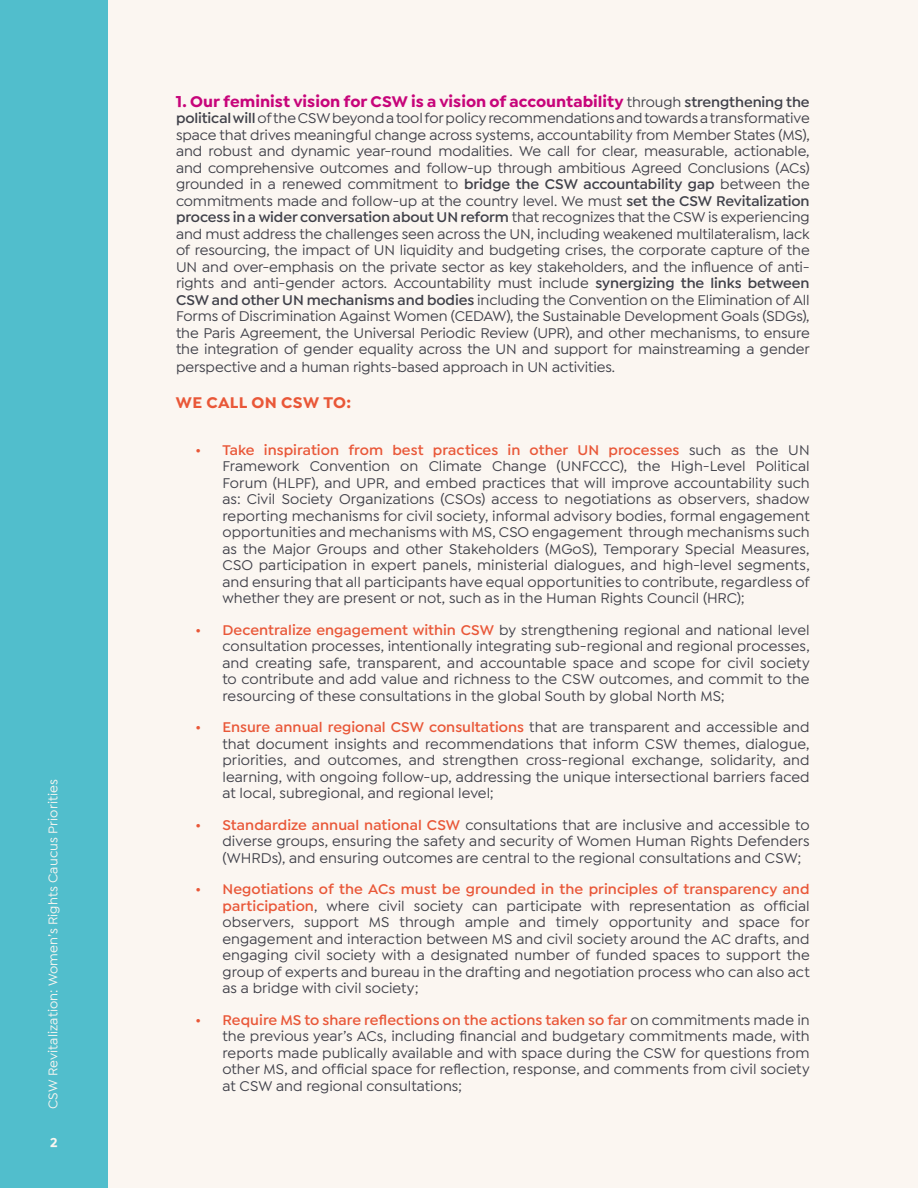
<style>
.page{position:relative;width:918px;height:1188px;background:#fbf6f1}
.page>*{position:absolute;margin:0;border:0;box-sizing:border-box;transform-origin:0 0}
.t1{font:700 16.5px "Isidora Sans";color:#c7057a}
.t2{font:700 16.5px "Isidora Sans";letter-spacing:.02em;color:#e95738}
.t3{font:500 15px/16.5px "Isidora Sans";color:#3f4049;text-align:justify}
.t4{font:500 13.5px "Isidora Sans";letter-spacing:.005em;color:#fbf6f1}
.t5{font:700 13.5px "Isidora Sans Alt";color:#fbf6f1}
.s1{font-weight:500;font-size:15px;color:#3f4049}
.s2{font-weight:600;font-size:15px;color:#3f4049}
.s3{font-weight:600}
.s4{font-weight:600;color:#e95738}
</style>
<div class="page">
<div style="left:0;top:0;width:108px;height:1188px;background:#51becc"></div>
<p class="t4" style="left:45px;top:1109px;width:331px;rotate:-90deg">CSW Revitalization: Women’s Rights Caucus Priorities</p>
<p class="t5" style="left:50px;top:1134px;width:9px">2</p>
<p class="t1" style="left:176px;top:91px;width:635px">1. Our feminist vision for CSW is a vision of accountability <span class="s1">through</span> <span class="s2">strengthening the</span></p>
<p class="t3" style="left:176px;top:110px;width:635px"><span class="s3">political will</span> of the CSW beyond a tool for policy recommendations and towards a transformative space that drives meaningful change across systems, accountability from Member States (MS), and robust and dynamic year-round modalities. We call for clear, measurable, actionable, and comprehensive outcomes and follow-up through ambitious Agreed Conclusions (ACs) grounded in a renewed commitment to <span class="s3">bridge the CSW accountability gap</span> between the commitments made and follow-up at the country level. We must <span class="s3">set the CSW Revitalization process in a wider conversation about UN reform</span> that recognizes that the CSW is experiencing and must address the challenges seen across the UN, including weakened multilateralism, lack of resourcing, the impact of UN liquidity and budgeting crises, the corporate capture of the UN and over-emphasis on the private sector as key stakeholders, and the influence of anti&shy;rights and anti-gender actors. Accountability must include <span class="s3">synergizing the links between CSW and other UN mechanisms and bodies</span> including the Convention on the Elimination of All Forms of Discrimination Against Women (CEDAW), the Sustainable Development Goals (SDGs), the Paris Agreement, the Universal Periodic Review (UPR), and other mechanisms, to ensure the integration of gender equality across the UN and support for mainstreaming a gender</p>
<p class="t3" style="left:176px;top:359px;width:441px">perspective and a human rights-based approach in UN activities.</p>
<p class="t2" style="left:176px;top:393px;width:177px">WE CALL ON CSW TO:</p>
<p class="t3" style="left:222px;top:442px;width:589px;text-indent:-27px"><span class="s4">• Take inspiration from best practices in other UN processes</span> such as the UN Framework Convention on Climate Change (UNFCCC), the High-Level Political Forum (HLPF), and UPR, and embed practices that will improve accountability such as: Civil Society Organizations (CSOs) access to negotiations as observers, shadow reporting mechanisms for civil society, informal advisory bodies, formal engagement opportunities and mechanisms with MS, CSO engagement through mechanisms such as the Major Groups and other Stakeholders (MGoS), Temporary Special Measures, CSO participation in expert panels, ministerial dialogues, and high-level segments, and ensuring that all participants have equal opportunities to contribute, regardless of whether they are present or not, such as in the Human Rights Council (HRC);</p>
<p class="t3" style="left:222px;top:622px;width:589px;text-indent:-27px"><span class="s4">• Decentralize engagement within CSW</span> by strengthening regional and national level consultation processes, intentionally integrating sub-regional and regional processes, and creating safe, transparent, and accountable space and scope for civil society to contribute and add value and richness to the CSW outcomes, and commit to the resourcing of these consultations in the global South by global North MS;</p>
<p class="t3" style="left:222px;top:719px;width:589px;text-indent:-27px"><span class="s4">• Ensure annual regional CSW consultations</span> that are transparent and accessible and that document insights and recommendations that inform CSW themes, dialogue, priorities, and outcomes, and strengthen cross-regional exchange, solidarity, and learning, with ongoing follow-up, addressing the unique intersectional barriers faced at local, subregional, and regional level;</p>
<p class="t3" style="left:222px;top:817px;width:589px;text-indent:-27px"><span class="s4">• Standardize annual national CSW</span> consultations that are inclusive and accessible to diverse groups, ensuring the safety and security of Women Human Rights Defenders (WHRDs), and ensuring outcomes are central to the regional consultations and CSW;</p>
<p class="t3" style="left:222px;top:881px;width:589px;text-indent:-27px"><span class="s4">• Negotiations of the ACs must be grounded in the principles of transparency and participation</span>, where civil society can participate with representation as official observers, support MS through ample and timely opportunity and space for engagement and interaction between MS and civil society around the AC drafts, and engaging civil society with a designated number of funded spaces to support the group of experts and bureau in the drafting and negotiation process who can also act as a bridge with civil society;</p>
<p class="t3" style="left:222px;top:1012px;width:589px;text-indent:-27px"><span class="s4">• Require MS to share reflections on the actions taken so far</span> on commitments made in the previous year’s ACs, including financial and budgetary commitments made, with reports made publically available and with space during the CSW for questions from other MS, and official space for reflection, response, and comments from civil society at CSW and regional consultations;</p>
</div>
